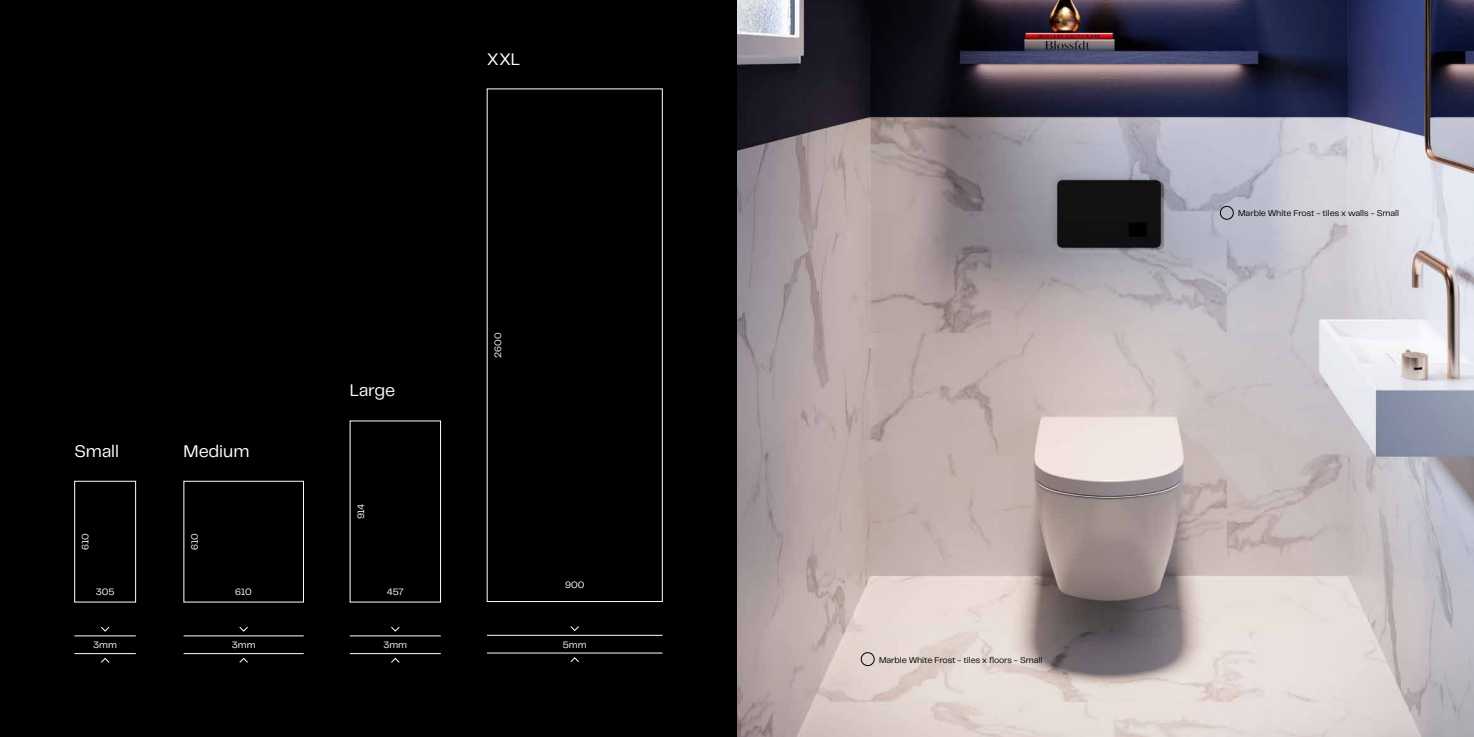
<style>
.page{position:relative;width:1474px;height:737px;background:#fff}
.page>*{position:absolute;margin:0;border:0;box-sizing:border-box;transform-origin:0 0}
.t1{font:17.5px "Telegraf";letter-spacing:-.005em;color:#fff}
.t2{font:9.62px "Telegraf";letter-spacing:-.005em;color:#fff}
.t3{font:8.75px "Telegraf";letter-spacing:-.01em;color:#000}
</style>
<div class="page">
<div style="left:0;top:0;width:737px;height:737px;background:#000"></div>
<img style="left:737px;top:0;width:736px;height:737px">
<div style="left:860px;top:652px;width:14px;height:14px;border:1px solid #000;border-radius:50%"></div>
<div style="left:1219px;top:206px;width:14px;height:14px;border:1px solid #000;border-radius:50%"></div>
<div style="left:74px;top:481px;width:62px;height:121px;border:1px solid #fff"></div>
<hr style="left:74px;top:635px;width:62px;height:1px;background:#fff">
<hr style="left:74px;top:653px;width:62px;height:1px;background:#fff">
<svg style="left:101px;top:626px;width:9px;height:5px"></svg>
<svg style="left:101px;top:658px;width:9px;height:5px"></svg>
<hr style="left:184px;top:635px;width:120px;height:1px;background:#fff">
<hr style="left:184px;top:653px;width:120px;height:1px;background:#fff">
<svg style="left:239px;top:626px;width:9px;height:5px"></svg>
<svg style="left:239px;top:658px;width:9px;height:5px"></svg>
<div style="left:350px;top:421px;width:91px;height:181px;border:1px solid #fff"></div>
<hr style="left:350px;top:635px;width:91px;height:1px;background:#fff">
<hr style="left:350px;top:653px;width:91px;height:1px;background:#fff">
<svg style="left:391px;top:626px;width:9px;height:5px"></svg>
<svg style="left:391px;top:658px;width:9px;height:5px"></svg>
<hr style="left:487px;top:635px;width:175px;height:1px;background:#fff">
<hr style="left:487px;top:653px;width:175px;height:1px;background:#fff">
<svg style="left:570px;top:626px;width:9px;height:5px"></svg>
<svg style="left:570px;top:657px;width:9px;height:5px"></svg>
<h1 class="t1" style="left:487px;top:47px;width:34px">XXL</h1>
<p class="t3" style="left:1238px;top:207px;width:162px">Marble White Frost - tiles x walls - Small</p>
<p class="t2" style="left:491px;top:358px;width:27px;rotate:-90deg">2600</p>
<h1 class="t1" style="left:350px;top:379px;width:47px">Large</h1>
<h1 class="t1" style="left:74px;top:439px;width:46px">Small</h1>
<h1 class="t1" style="left:184px;top:439px;width:67px">Medium</h1>
<p class="t2" style="left:354px;top:519px;width:17px;rotate:-90deg">914</p>
<p class="t2" style="left:79px;top:550px;width:18px;rotate:-90deg">610</p>
<p class="t2" style="left:188px;top:550px;width:18px;rotate:-90deg">610</p>
<p class="t2" style="left:96px;top:585px;width:20px">305</p>
<p class="t2" style="left:235px;top:585px;width:18px">610</p>
<p class="t2" style="left:387px;top:585px;width:19px">457</p>
<p class="t2" style="left:565px;top:578px;width:21px">900</p>
<p class="t2" style="left:93px;top:638px;width:25px">3mm</p>
<p class="t2" style="left:232px;top:638px;width:25px">3mm</p>
<p class="t2" style="left:383px;top:638px;width:25px">3mm</p>
<p class="t2" style="left:563px;top:638px;width:25px">5mm</p>
<p class="t3" style="left:879px;top:653px;width:165px">Marble White Frost - tiles x floors - Small</p>
</div>
